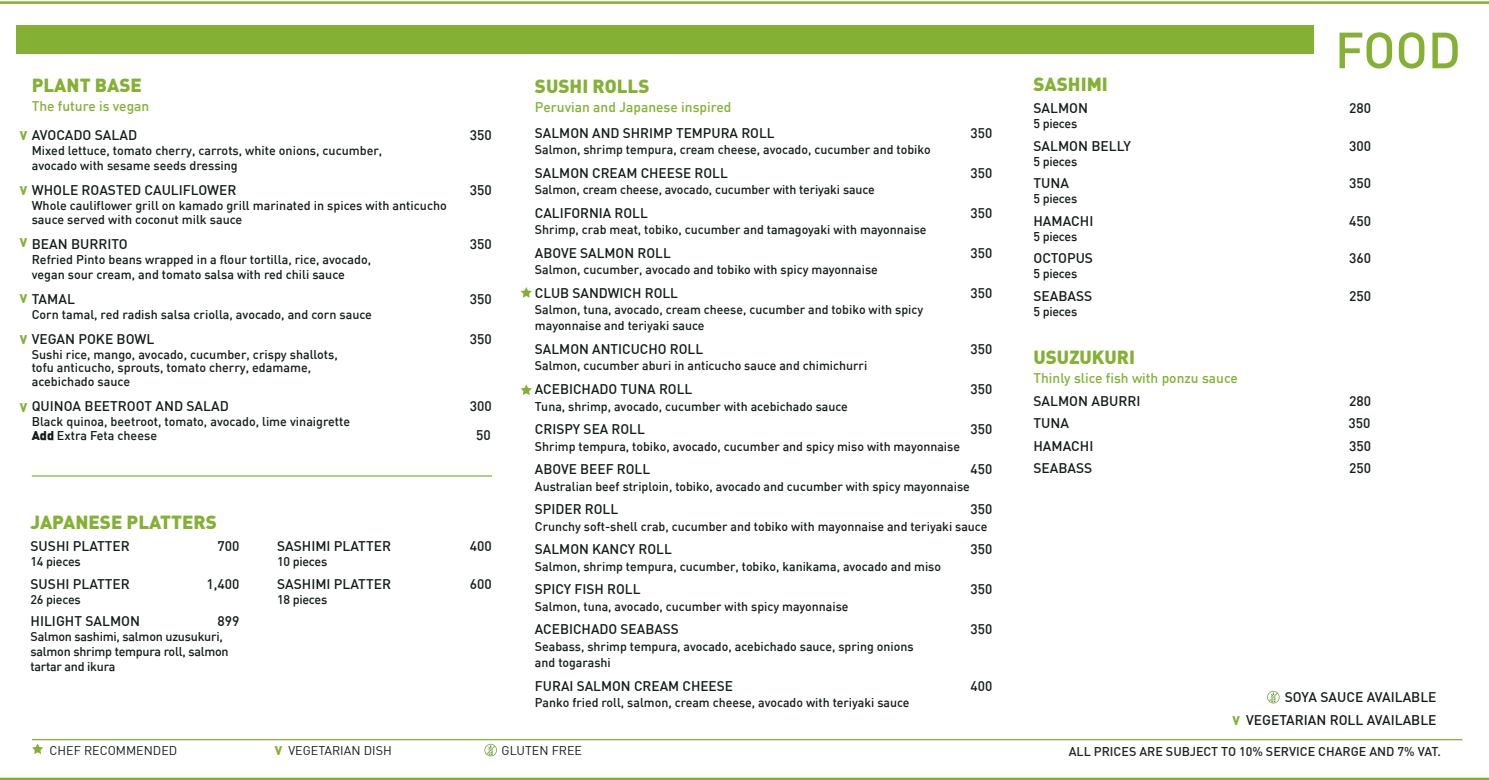
<style>
.page{position:relative;width:1489px;height:780px;background:#fff}
.page>*{position:absolute;margin:0;border:0;box-sizing:border-box;transform-origin:0 0}
.t1{font:500 50px "DIN";color:#84b134}
.t2{font:900 18.75px "DIN";color:#84b134}
.t3{font:500 13.75px/22.5px "DIN";color:#141c1b;text-align:right}
.t4{font:500 13.75px/28.8px "DIN";color:#84b134}
.t5{font:500 12.5px/13.8px "DIN";color:#141c1b}
.t6{font:500 12.5px/15px "DIN";letter-spacing:-.02em;color:#141c1b}
.t7{font:500 12.5px "DIN";color:#231f20}
.t8{font:12.5px "DIN";color:#141c1b}
.s1{font-weight:900;font-size:12.5px}
.s2{color:#141c1b}
.s3{font-weight:900;font-size:12.5px;color:#84b134}
.s4{font-family:"DIN Black Alternate";font-weight:400}
.s5{font-weight:900;color:#84b134}
</style>
<div class="page">
<svg style="left:520px;top:287px;width:12px;height:11px"></svg>
<svg style="left:520px;top:384px;width:12px;height:11px"></svg>
<div style="left:16px;top:25px;width:1297px;height:28px;background:#84b134"></div>
<svg style="left:32px;top:743px;width:11px;height:11px"></svg>
<hr style="left:32px;top:739px;width:1430px;height:1px;background:#84b134">
<hr style="left:0;top:1px;width:1488px;height:3px;background:#84b134">
<hr style="left:0;top:777px;width:1488px;height:3px;background:#84b134">
<svg style="left:484px;top:743px;width:13px;height:13px"></svg>
<hr style="left:32px;top:475px;width:460px;height:1px;background:#84b134">
<svg style="left:1267px;top:691px;width:12px;height:12px"></svg>
<h2 class="t2" style="left:32px;top:73px;width:112px">PLANT BASE</h2>
<p class="t4" style="left:20px;top:91px;width:131px;text-indent:12px">The future is vegan<br><span class="s1">V</span> <span class="s2">AVOCADO SALAD</span></p>
<p class="t3" style="left:470px;top:123px;width:23px">350</p>
<p class="t5" style="left:32px;top:142px;width:352px;line-height:15px">Mixed lettuce, tomato cherry, carrots, white onions, cucumber, avocado with sesame seeds dressing</p>
<p class="t3" style="left:20px;top:178px;width:218px"><span class="s3">V</span> WHOLE ROASTED CAULIFLOWER</p>
<p class="t3" style="left:470px;top:178px;width:23px">350</p>
<p class="t5" style="left:32px;top:198px;width:416px">Whole cauliflower grill on kamado grill marinated in spices with anticucho sauce served with coconut milk sauce</p>
<p class="t3" style="left:20px;top:232px;width:109px"><span class="s3">V</span> BEAN BURRITO</p>
<p class="t3" style="left:470px;top:232px;width:23px">350</p>
<p class="t5" style="left:32px;top:251px;width:341px;line-height:15px">Refried Pinto beans wrapped in a flour tortilla, rice, avocado, vegan sour cream, and tomato salsa with red chili sauce</p>
<p class="t3" style="left:20px;top:287px;width:57px"><span class="s3">V</span> TAMAL</p>
<p class="t3" style="left:470px;top:287px;width:23px">350</p>
<p class="t5" style="left:32px;top:307px;width:342px">Corn tamal, red radish salsa criolla, avocado, and corn sauce</p>
<p class="t3" style="left:20px;top:327px;width:136px"><span class="s3">V</span> VEGAN POKE BOWL</p>
<p class="t3" style="left:470px;top:327px;width:23px">350</p>
<p class="t5" style="left:32px;top:347px;width:307px">Sushi rice, mango, avocado, cucumber, crispy shallots, tofu anticucho, sprouts, tomato cherry, edamame, acebichado sauce</p>
<p class="t3" style="left:20px;top:394px;width:210px"><span class="s3">V</span> QUINOA BEETROOT AND SALAD</p>
<p class="t3" style="left:470px;top:394px;width:23px">300</p>
<p class="t5" style="left:32px;top:414px;width:320px">Black quinoa, beetroot, tomato, avocado, lime vinaigrette<br><span class="s4">Add</span> Extra Feta cheese</p>
<p class="t3" style="left:476px;top:423px;width:16px">50</p>
<h2 class="t2" style="left:31px;top:509px;width:188px">JAPANESE PLATTERS</h2>
<p class="t3" style="left:31px;top:534px;width:101px">SUSHI PLATTER</p>
<p class="t3" style="left:217px;top:534px;width:23px">700</p>
<p class="t6" style="left:31px;top:554px;width:52px">14 pieces</p>
<p class="t3" style="left:31px;top:572px;width:101px">SUSHI PLATTER</p>
<p class="t3" style="left:206px;top:572px;width:35px">1,400</p>
<p class="t6" style="left:31px;top:591px;width:52px">26 pieces</p>
<p class="t3" style="left:31px;top:609px;width:111px">HILIGHT SALMON</p>
<p class="t3" style="left:217px;top:609px;width:23px">899</p>
<p class="t6" style="left:31px;top:629px;width:200px">Salmon sashimi, salmon uzusukuri, salmon shrimp tempura roll, salmon tartar and ikura</p>
<p class="t3" style="left:277px;top:534px;width:115px">SASHIMI PLATTER</p>
<p class="t3" style="left:470px;top:534px;width:23px">400</p>
<p class="t6" style="left:277px;top:554px;width:52px">10 pieces</p>
<p class="t3" style="left:277px;top:572px;width:115px">SASHIMI PLATTER</p>
<p class="t3" style="left:470px;top:572px;width:23px">600</p>
<p class="t6" style="left:277px;top:591px;width:52px">18 pieces</p>
<h2 class="t2" style="left:535px;top:73px;width:116px">SUSHI ROLLS</h2>
<p class="t4" style="left:535px;top:92px;width:198px">Peruvian and Japanese inspired</p>
<p class="t3" style="left:535px;top:121px;width:241px">SALMON AND SHRIMP TEMPURA ROLL</p>
<p class="t3" style="left:970px;top:121px;width:23px">350</p>
<p class="t5" style="left:535px;top:142px;width:397px">Salmon, shrimp tempura, cream cheese, avocado, cucumber and tobiko</p>
<p class="t3" style="left:535px;top:161px;width:194px">SALMON CREAM CHEESE ROLL</p>
<p class="t3" style="left:970px;top:161px;width:23px">350</p>
<p class="t5" style="left:535px;top:182px;width:341px">Salmon, cream cheese, avocado, cucumber with teriyaki sauce</p>
<p class="t3" style="left:535px;top:201px;width:114px">CALIFORNIA ROLL</p>
<p class="t3" style="left:970px;top:201px;width:23px">350</p>
<p class="t5" style="left:535px;top:222px;width:393px">Shrimp, crab meat, tobiko, cucumber and tamagoyaki with mayonnaise</p>
<p class="t3" style="left:535px;top:241px;width:137px">ABOVE SALMON ROLL</p>
<p class="t3" style="left:970px;top:241px;width:23px">350</p>
<p class="t5" style="left:535px;top:262px;width:344px">Salmon, cucumber, avocado and tobiko with spicy mayonnaise</p>
<p class="t3" style="left:535px;top:281px;width:145px">CLUB SANDWICH ROLL</p>
<p class="t3" style="left:970px;top:281px;width:23px">350</p>
<p class="t5" style="left:535px;top:301px;width:390px;line-height:16.2px">Salmon, tuna, avocado, cream cheese, cucumber and tobiko with spicy mayonnaise and teriyaki sauce</p>
<p class="t3" style="left:535px;top:337px;width:170px">SALMON ANTICUCHO ROLL</p>
<p class="t3" style="left:970px;top:337px;width:23px">350</p>
<p class="t5" style="left:535px;top:358px;width:334px">Salmon, cucumber aburi in anticucho sauce and chimichurri</p>
<p class="t3" style="left:535px;top:377px;width:159px">ACEBICHADO TUNA ROLL</p>
<p class="t3" style="left:970px;top:377px;width:23px">350</p>
<p class="t5" style="left:535px;top:398px;width:314px">Tuna, shrimp, avocado, cucumber with acebichado sauce</p>
<p class="t3" style="left:535px;top:417px;width:111px">CRISPY SEA ROLL</p>
<p class="t3" style="left:970px;top:417px;width:23px">350</p>
<p class="t5" style="left:535px;top:438px;width:426px">Shrimp tempura, tobiko, avocado, cucumber and spicy miso with mayonnaise</p>
<p class="t3" style="left:535px;top:457px;width:117px">ABOVE BEEF ROLL</p>
<p class="t3" style="left:970px;top:457px;width:23px">450</p>
<p class="t5" style="left:535px;top:478px;width:436px">Australian beef striploin, tobiko, avocado and cucumber with spicy mayonnaise</p>
<p class="t3" style="left:535px;top:497px;width:85px">SPIDER ROLL</p>
<p class="t3" style="left:970px;top:497px;width:23px">350</p>
<p class="t5" style="left:535px;top:518px;width:454px">Crunchy soft-shell crab, cucumber and tobiko with mayonnaise and teriyaki sauce</p>
<p class="t3" style="left:535px;top:537px;width:138px">SALMON KANCY ROLL</p>
<p class="t3" style="left:970px;top:537px;width:23px">350</p>
<p class="t5" style="left:535px;top:558px;width:407px">Salmon, shrimp tempura, cucumber, tobiko, kanikama, avocado and miso</p>
<p class="t3" style="left:535px;top:577px;width:107px">SPICY FISH ROLL</p>
<p class="t3" style="left:970px;top:577px;width:23px">350</p>
<p class="t5" style="left:535px;top:598px;width:315px">Salmon, tuna, avocado, cucumber with spicy mayonnaise</p>
<p class="t3" style="left:535px;top:617px;width:145px">ACEBICHADO SEABASS</p>
<p class="t3" style="left:970px;top:617px;width:23px">350</p>
<p class="t5" style="left:535px;top:637px;width:380px;line-height:16.2px">Seabass, shrimp tempura, avocado, acebichado sauce, spring onions and togarashi</p>
<p class="t3" style="left:535px;top:674px;width:199px">FURAI SALMON CREAM CHEESE</p>
<p class="t3" style="left:970px;top:674px;width:23px">400</p>
<p class="t5" style="left:535px;top:695px;width:376px">Panko fried roll, salmon, cream cheese, avocado with teriyaki sauce</p>
<h1 class="t1" style="left:1334px;top:18px;width:128px">FOOD</h1>
<h2 class="t2" style="left:1033px;top:71px;width:76px">SASHIMI</h2>
<p class="t3" style="left:1033px;top:96px;width:56px">SALMON</p>
<p class="t3" style="left:1348px;top:96px;width:23px">280</p>
<p class="t5" style="left:1033px;top:116px;width:45px">5 pieces</p>
<p class="t3" style="left:1033px;top:134px;width:99px">SALMON BELLY</p>
<p class="t3" style="left:1348px;top:134px;width:23px">300</p>
<p class="t5" style="left:1033px;top:154px;width:45px">5 pieces</p>
<p class="t3" style="left:1033px;top:171px;width:37px">TUNA</p>
<p class="t3" style="left:1348px;top:171px;width:23px">350</p>
<p class="t5" style="left:1033px;top:191px;width:45px">5 pieces</p>
<p class="t3" style="left:1033px;top:209px;width:61px">HAMACHI</p>
<p class="t3" style="left:1348px;top:209px;width:23px">450</p>
<p class="t5" style="left:1033px;top:229px;width:45px">5 pieces</p>
<p class="t3" style="left:1033px;top:246px;width:61px">OCTOPUS</p>
<p class="t3" style="left:1348px;top:246px;width:23px">360</p>
<p class="t5" style="left:1033px;top:266px;width:45px">5 pieces</p>
<p class="t3" style="left:1033px;top:284px;width:60px">SEABASS</p>
<p class="t3" style="left:1348px;top:284px;width:23px">250</p>
<p class="t5" style="left:1033px;top:304px;width:45px">5 pieces</p>
<h2 class="t2" style="left:1033px;top:345px;width:103px">USUZUKURI</h2>
<p class="t4" style="left:1033px;top:363px;width:206px">Thinly slice fish with ponzu sauce</p>
<p class="t3" style="left:1033px;top:389px;width:108px">SALMON ABURRI</p>
<p class="t3" style="left:1348px;top:389px;width:23px">280</p>
<p class="t3" style="left:1033px;top:411px;width:37px">TUNA</p>
<p class="t3" style="left:1348px;top:411px;width:23px">350</p>
<p class="t3" style="left:1033px;top:434px;width:61px">HAMACHI</p>
<p class="t3" style="left:1348px;top:434px;width:23px">350</p>
<p class="t3" style="left:1033px;top:456px;width:60px">SEABASS</p>
<p class="t3" style="left:1348px;top:456px;width:23px">250</p>
<p class="t3" style="left:1232px;top:685px;width:206px">SOYA SAUCE AVAILABLE<br><span class="s3">V</span> VEGETARIAN ROLL AVAILABLE</p>
<p class="t8" style="left:50px;top:742px;width:129px">CHEF RECOMMENDED</p>
<p class="t8" style="left:275px;top:742px;width:119px"><span class="s5">V</span> VEGETARIAN DISH</p>
<p class="t7" style="left:1068px;top:743px;width:373px">ALL PRICES ARE SUBJECT TO 10% SERVICE CHARGE AND 7% VAT.</p>
<p class="t8" style="left:501px;top:742px;width:82px">GLUTEN FREE</p>
</div>
